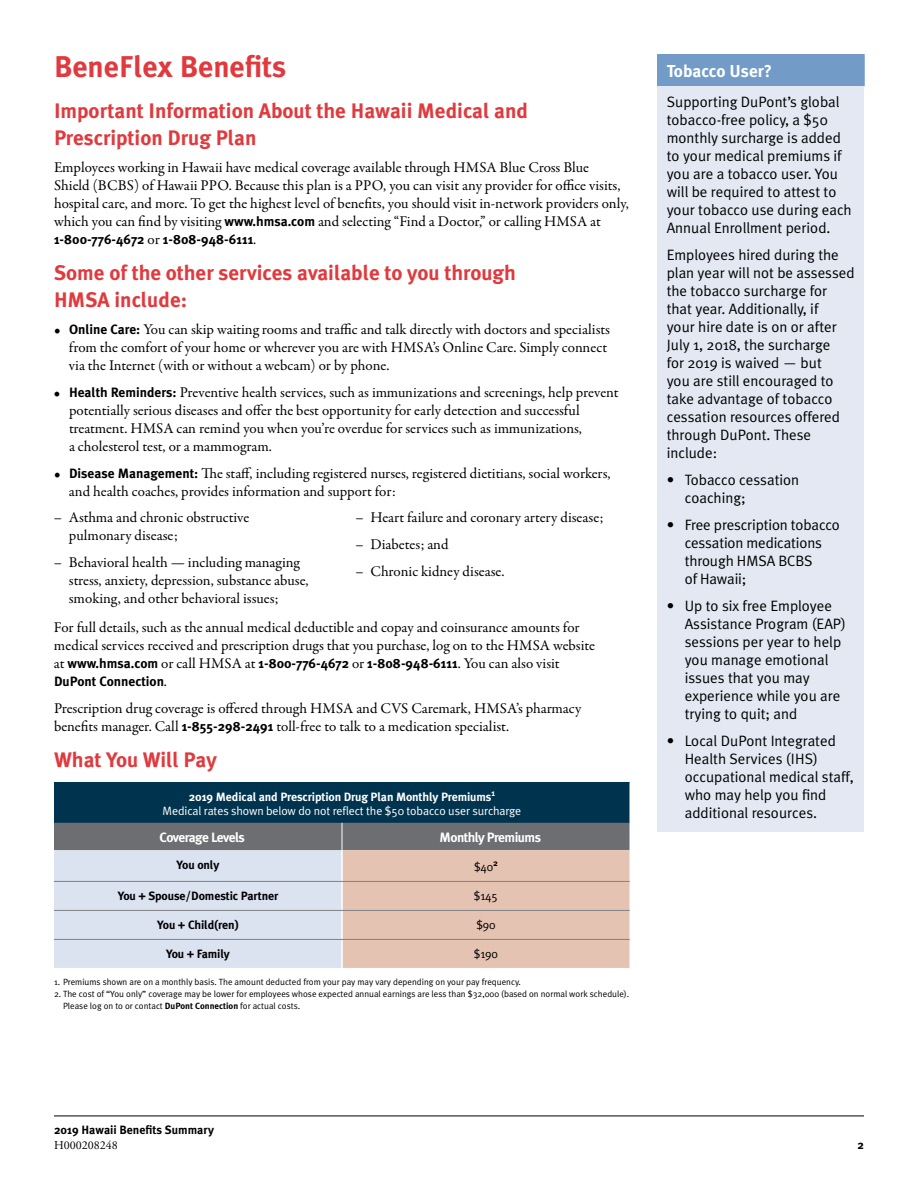
<style>
.page{position:relative;width:918px;height:1188px;background:#fff}
.page>*{position:absolute;margin:0;border:0;box-sizing:border-box;transform-origin:0 0}
.t1{font:700 30px "Meta Plus";color:#e03a3e}
.t2{font:700 21px/27px "Meta Plus";color:#e03a3e}
.t3{font:700 17.25px "Meta Plus";color:#fff}
.t4{font:15px/18px "Garamond Premr Pro";color:#000}
.t5{font:15px/18px "Meta Plus Normal";color:#000}
.t6{font:700 13.5px/18px "Meta Plus";color:#000}
.t7{font:700 13.5px "Meta Plus";letter-spacing:-.04em;color:#fff}
.t8{font:700 12px "Meta Plus";letter-spacing:-.01em;color:#000}
.t9{font:12px "Meta Plus Normal";letter-spacing:-.01em;color:#fff}
.t10{font:700 12px "Meta Plus";letter-spacing:-.01em;color:#fff}
.t11{font:12px "Meta Plus Normal";letter-spacing:-.01em;color:#000}
.t12{font:12px "Adobe Garamond Pro";color:#000}
.t13{font:9px/12px "Meta Plus Normal";color:#000}
.s1{font-family:"Meta Plus";font-weight:700;font-size:13.5px}
.s2{font-family:"Garamond Premr Pro";font-weight:400;font-size:15px}
.s3{font-family:"Meta Plus";font-weight:700}
</style>
<div class="page">
<hr style="left:54px;top:1116px;width:810px;height:1px;background:#000">
<div style="left:54px;top:782px;width:576px;height:41px;background:#00334e"></div>
<svg style="left:54px;top:823px;width:576px;height:145px;background:#c9bfbe"></svg>
<hr style="left:341px;top:850px;width:2px;height:31px;background:#fff">
<hr style="left:341px;top:882px;width:2px;height:28px;background:#fff">
<hr style="left:341px;top:911px;width:2px;height:28px;background:#fff">
<hr style="left:341px;top:940px;width:2px;height:28px;background:#fff">
<hr style="left:54px;top:881px;width:288px;height:1px;background:#808285">
<hr style="left:342px;top:881px;width:288px;height:1px;background:#808285">
<hr style="left:54px;top:910px;width:288px;height:1px;background:#808285">
<hr style="left:342px;top:910px;width:288px;height:1px;background:#808285">
<hr style="left:54px;top:939px;width:288px;height:1px;background:#808285">
<hr style="left:342px;top:939px;width:288px;height:1px;background:#808285">
<div style="left:658px;top:55px;width:206px;height:31px;background:#729bc7"></div>
<div style="left:658px;top:86px;width:206px;height:746px;background:#e3e8f3"></div>
<hr style="left:657px;top:56px;width:1px;height:30px;background:#729bc7">
<hr style="left:657px;top:54px;width:208px;height:2px;background:#729bc7">
<hr style="left:863px;top:56px;width:2px;height:30px;background:#729bc7">
<h1 class="t1" style="left:54px;top:50px;width:234px">BeneFlex Benefits</h1>
<h2 class="t2" style="left:54px;top:97px;width:475px">Important Information About the Hawaii Medical and<br>Prescription Drug Plan</h2>
<p class="t4" style="left:54px;top:158px;width:576px">Employees working in Hawaii have medical coverage available through HMSA Blue Cross Blue<br>Shield (BCBS) of Hawaii PPO. Because this plan is a PPO, you can visit any provider for office visits, hospital care, and more. To get the highest level of benefits, you should visit in-network providers only, which you can find by visiting <span class="s1">www.hmsa.com</span> and selecting “Find a Doctor,” or calling HMSA at</p>
<p class="t6" style="left:54px;top:230px;width:204px">1-800-776-4672 <span class="s2">or</span> 1-808-948-6111<span class="s2">.</span></p>
<h2 class="t2" style="left:54px;top:259px;width:463px">Some of the other services available to you through<br>HMSA include:</h2>
<p class="t4" style="left:69px;top:320px;width:542px;text-indent:-15px">• <span class="s1">Online Care:</span> You can skip waiting rooms and traffic and talk directly with doctors and specialists from the comfort of your home or wherever you are with HMSA’s Online Care. Simply connect via the Internet (with or without a webcam) or by phone.</p>
<p class="t4" style="left:69px;top:383px;width:551px;text-indent:-15px">• <span class="s1">Health Reminders:</span> Preventive health services, such as immunizations and screenings, help prevent potentially serious diseases and offer the best opportunity for early detection and successful treatment. HMSA can remind you when you’re overdue for services such as immunizations,<br>a cholesterol test, or a mammogram.</p>
<p class="t4" style="left:69px;top:464px;width:543px;text-indent:-15px">• <span class="s1">Disease Management:</span> The staff, including registered nurses, registered dietitians, social workers, and health coaches, provides information and support for:</p>
<p class="t4" style="left:69px;top:508px;width:182px;text-indent:-15px">– Asthma and chronic obstructive pulmonary disease;</p>
<p class="t4" style="left:69px;top:553px;width:241px;text-indent:-15px">– Behavioral health — including managing stress, anxiety, depression, substance abuse, smoking, and other behavioral issues;</p>
<p class="t4" style="left:355px;top:508px;width:250px">– Heart failure and coronary artery disease;</p>
<p class="t4" style="left:355px;top:535px;width:95px">– Diabetes; and</p>
<p class="t4" style="left:355px;top:562px;width:151px">– Chronic kidney disease.</p>
<p class="t4" style="left:54px;top:619px;width:543px">For full details, such as the annual medical deductible and copay and coinsurance amounts for medical services received and prescription drugs that you purchase, log on to the HMSA website</p>
<p class="t6" style="left:54px;top:655px;width:507px"><span class="s2">at</span> www.hmsa.com <span class="s2">or call HMSA at</span> 1-800-776-4672 <span class="s2">or</span> 1-808-948-6111<span class="s2">. You can also visit<br></span>DuPont Connection<span class="s2">.</span></p>
<p class="t4" style="left:54px;top:700px;width:529px">Prescription drug coverage is offered through HMSA and CVS Caremark, HMSA’s pharmacy benefits manager. Call <span class="s1">1-855-298-2491</span> toll-free to talk to a medication specialist.</p>
<h2 class="t2" style="left:54px;top:746px;width:164px">What You Will Pay</h2>
<p class="t10" style="left:189px;top:790px;width:308px">2019 Medical and Prescription Drug Plan Monthly Premiums<sup>1</sup></p>
<p class="t9" style="left:163px;top:804px;width:360px">Medical rates shown below do not reflect the $50 tobacco user surcharge</p>
<p class="t7" style="left:160px;top:829px;width:87px">Coverage Levels</p>
<p class="t7" style="left:440px;top:829px;width:103px">Monthly Premiums</p>
<p class="t8" style="left:177px;top:857px;width:44px">You only</p>
<p class="t11" style="left:474px;top:860px;width:25px">$40<sup>2</sup></p>
<p class="t8" style="left:118px;top:889px;width:162px">You + Spouse/Domestic Partner</p>
<p class="t11" style="left:474px;top:889px;width:26px">$145</p>
<p class="t8" style="left:157px;top:918px;width:83px">You + Child(ren)</p>
<p class="t11" style="left:476px;top:918px;width:21px">$90</p>
<p class="t8" style="left:166px;top:947px;width:65px">You + Family</p>
<p class="t11" style="left:474px;top:947px;width:26px">$190</p>
<p class="t13" style="left:54px;top:976px;width:468px">1. Premiums shown are on a monthly basis. The amount deducted from your pay may vary depending on your pay frequency.</p>
<p class="t13" style="left:63px;top:988px;width:568px;text-indent:-9px">2. The cost of “You only” coverage may be lower for employees whose expected annual earnings are less than $32,000 (based on normal work schedule).<br>Please log on to or contact <span class="s3">DuPont Connection</span> for actual costs.</p>
<p class="t3" style="left:667px;top:61px;width:107px">Tobacco User?</p>
<p class="t5" style="left:667px;top:93px;width:186px">Supporting DuPont’s global tobacco-free policy, a $50 monthly surcharge is added to your medical premiums if you are a tobacco user. You will be required to attest to your tobacco use during each<br>Annual Enrollment period.</p>
<p class="t5" style="left:667px;top:246px;width:189px">Employees hired during the plan year will not be assessed the tobacco surcharge for that year. Additionally, if<br>your hire date is on or after<br>July 1, 2018, the surcharge<br>for 2019 is waived — but<br>you are still encouraged to take advantage of tobacco cessation resources offered through DuPont. These include:</p>
<p class="t5" style="left:685px;top:471px;width:116px;text-indent:-18px">• Tobacco cessation coaching;</p>
<p class="t5" style="left:685px;top:516px;width:157px;text-indent:-18px">• Free prescription tobacco cessation medications through HMSA BCBS<br>of Hawaii;</p>
<p class="t5" style="left:685px;top:597px;width:163px;text-indent:-18px">• Up to six free Employee<br>Assistance Program (EAP) sessions per year to help you manage emotional issues that you may experience while you are trying to quit; and</p>
<p class="t5" style="left:685px;top:732px;width:171px;text-indent:-18px">• Local DuPont Integrated<br>Health Services (IHS) occupational medical staff, who may help you find additional resources.</p>
<p class="t8" style="left:54px;top:1123px;width:162px">2019 Hawaii Benefits Summary</p>
<p class="t12" style="left:54px;top:1138px;width:65px">H000208248</p>
<p class="t8" style="left:858px;top:1138px;width:8px">2</p>
</div>
